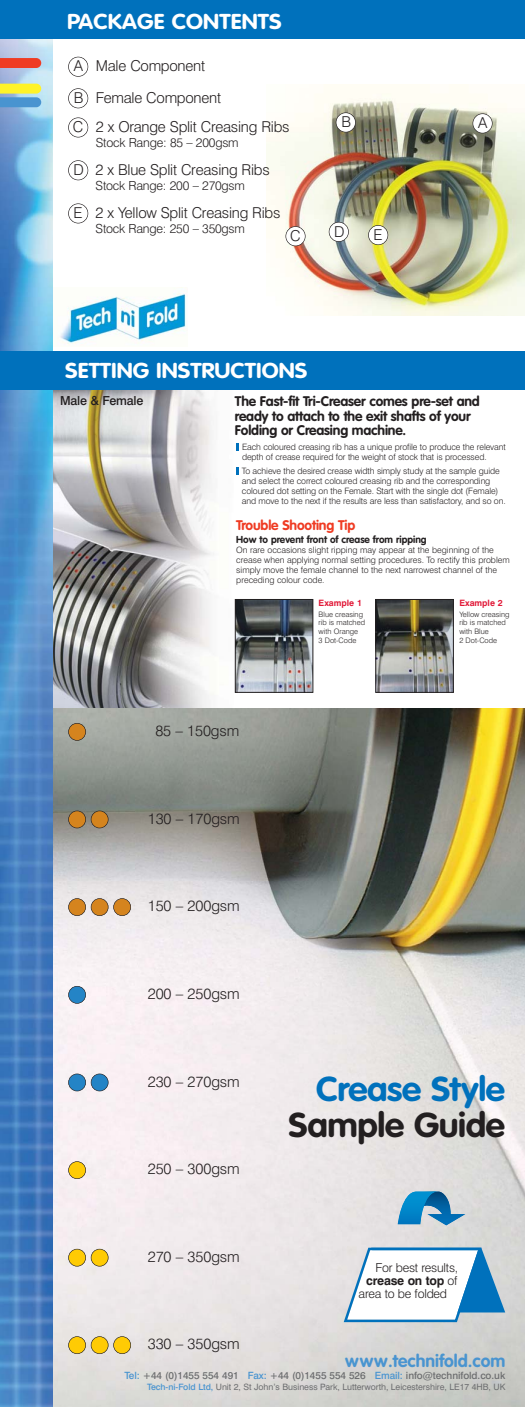
<style>
.page{position:relative;width:525px;height:1407px;background:#fff}
.page>*{position:absolute;margin:0;border:0;box-sizing:border-box;transform-origin:0 0}
.t1{font:700 34px "VAG Rounded";letter-spacing:-.01em;color:#0071bc;scale:1.05 1}
.t2{font:700 34px "VAG Rounded";letter-spacing:-.01em;color:#231f20;scale:1.05 1}
.t3{font:700 21.25px "VAG Rounded";color:#fff;scale:1.1 1}
.t4{font:700 17.5px "VAG Rounded";color:#4994d0}
.t5{font:300 15px/31.2px "Swiss 721 BT";letter-spacing:-.015em;color:#231f20}
.t6{font:700 13.75px/14.4px "VAG Rounded";letter-spacing:-.01em;color:#231f20}
.t7{font:700 13.75px "VAG Rounded";letter-spacing:-.01em;color:#ef3b23}
.t8{font:300 12.5px "Swiss 721 BT";letter-spacing:-.015em;color:#231f20}
.t9{font:500 12.5px "Swiss 721 BT";letter-spacing:-.015em;color:#231f20}
.t10{font:300 12.38px "Swiss 721 BT";letter-spacing:-.02em;color:#231f20}
.t11{font:700 12.38px "Swiss 721 BT";letter-spacing:-.02em;color:#231f20}
.t12{font:500 10px "Swiss 721 BT";letter-spacing:-.005em;color:#6d6e70}
.t13{font:700 10px "VAG Rounded";color:#231f20}
.t14{font:300 8.75px/10px "Swiss 721 BT";letter-spacing:-.01em;color:#231f20}
.t15{font:8.75px "Swiss 721 BT";letter-spacing:-.005em;color:#6d6e70}
.t16{font:700 8.75px "Swiss 721 BT";color:#e11837}
.t17{font:300 7.5px/8.8px "Swiss 721 BT";color:#231f20}
.s1{font-weight:300}
.s2{font-weight:500;color:#4994d0}
.s3{color:#4994d0}
</style>
<div class="page">
<img style="left:266px;top:85px;width:258px;height:230px">
<img style="left:53px;top:390px;width:182px;height:319px">
<img style="left:60px;top:293px;width:126px;height:52px">
<div style="left:68px;top:57px;width:20px;height:20px;border:1px solid #231f20;border-radius:50%"></div>
<img style="left:53px;top:709px;width:471px;height:698px">
<img style="left:0;top:38px;width:53px;height:1369px">
<div style="left:0;top:351px;width:524px;height:39px;background:#0071bc"></div>
<div style="left:0;top:0;width:524px;height:38px;background:#0071bc"></div>
<div style="left:69px;top:1074px;width:17px;height:17px;background:#2484c6;border-radius:50%"></div>
<div style="left:68px;top:1073px;width:18px;height:18px;border:1px solid #231f20;border-radius:50%"></div>
<div style="left:91px;top:1074px;width:17px;height:17px;background:#2484c6;border-radius:50%"></div>
<div style="left:91px;top:1073px;width:17px;height:18px;border:1px solid #231f20;border-radius:50%"></div>
<div style="left:69px;top:1161px;width:17px;height:17px;background:#ffcb04;border-radius:50%"></div>
<div style="left:68px;top:1161px;width:18px;height:18px;border:1px solid #231f20;border-radius:50%"></div>
<div style="left:69px;top:1249px;width:17px;height:17px;background:#ffcb04;border-radius:50%"></div>
<div style="left:68px;top:1249px;width:18px;height:17px;border:1px solid #231f20;border-radius:50%"></div>
<div style="left:91px;top:1249px;width:17px;height:17px;background:#ffcb04;border-radius:50%"></div>
<div style="left:91px;top:1249px;width:17px;height:17px;border:1px solid #231f20;border-radius:50%"></div>
<div style="left:69px;top:1336px;width:17px;height:17px;background:#ffcb04;border-radius:50%"></div>
<div style="left:68px;top:1336px;width:18px;height:18px;border:1px solid #231f20;border-radius:50%"></div>
<div style="left:91px;top:1336px;width:17px;height:17px;background:#ffcb04;border-radius:50%"></div>
<div style="left:91px;top:1336px;width:17px;height:18px;border:1px solid #231f20;border-radius:50%"></div>
<div style="left:114px;top:1336px;width:17px;height:17px;background:#ffcb04;border-radius:50%"></div>
<div style="left:113px;top:1336px;width:18px;height:18px;border:1px solid #231f20;border-radius:50%"></div>
<div style="left:69px;top:723px;width:17px;height:17px;background:#d5841e;border-radius:50%"></div>
<div style="left:68px;top:723px;width:18px;height:18px;border:1px solid #231f20;border-radius:50%"></div>
<div style="left:69px;top:811px;width:17px;height:17px;background:#d5841e;border-radius:50%"></div>
<div style="left:68px;top:810px;width:18px;height:18px;border:1px solid #231f20;border-radius:50%"></div>
<div style="left:91px;top:811px;width:17px;height:17px;background:#d5841e;border-radius:50%"></div>
<div style="left:91px;top:810px;width:17px;height:18px;border:1px solid #231f20;border-radius:50%"></div>
<div style="left:69px;top:898px;width:17px;height:18px;background:#d5841e;border-radius:50%"></div>
<div style="left:68px;top:898px;width:18px;height:18px;border:1px solid #231f20;border-radius:50%"></div>
<div style="left:91px;top:898px;width:17px;height:18px;background:#d5841e;border-radius:50%"></div>
<div style="left:91px;top:898px;width:17px;height:18px;border:1px solid #231f20;border-radius:50%"></div>
<div style="left:114px;top:898px;width:17px;height:18px;background:#d5841e;border-radius:50%"></div>
<div style="left:113px;top:898px;width:18px;height:18px;border:1px solid #231f20;border-radius:50%"></div>
<div style="left:68px;top:88px;width:20px;height:20px;border:1px solid #231f20;border-radius:50%"></div>
<div style="left:68px;top:117px;width:20px;height:20px;border:1px solid #231f20;border-radius:50%"></div>
<div style="left:68px;top:160px;width:20px;height:20px;border:1px solid #231f20;border-radius:50%"></div>
<div style="left:68px;top:203px;width:20px;height:20px;border:1px solid #231f20;border-radius:50%"></div>
<div style="left:472px;top:114px;width:20px;height:19px;background:#fff;border-radius:50%"></div>
<div style="left:472px;top:113px;width:20px;height:20px;border:1px solid #231f20;border-radius:50%"></div>
<div style="left:336px;top:113px;width:19px;height:19px;background:#fff;border-radius:50%"></div>
<div style="left:335px;top:112px;width:20px;height:20px;border:1px solid #231f20;border-radius:50%"></div>
<div style="left:286px;top:226px;width:19px;height:20px;background:#fff;border-radius:50%"></div>
<div style="left:285px;top:226px;width:20px;height:20px;border:1px solid #231f20;border-radius:50%"></div>
<div style="left:329px;top:222px;width:19px;height:20px;background:#fff;border-radius:50%"></div>
<div style="left:328px;top:222px;width:20px;height:20px;border:1px solid #231f20;border-radius:50%"></div>
<div style="left:368px;top:225px;width:20px;height:20px;background:#fff;border-radius:50%"></div>
<div style="left:368px;top:225px;width:20px;height:20px;border:1px solid #231f20;border-radius:50%"></div>
<div style="left:69px;top:986px;width:17px;height:17px;background:#2484c6;border-radius:50%"></div>
<div style="left:68px;top:986px;width:18px;height:17px;border:1px solid #231f20;border-radius:50%"></div>
<svg style="left:236px;top:467px;width:2px;height:7px"></svg>
<svg style="left:236px;top:443px;width:2px;height:7px"></svg>
<img style="left:237px;top:601px;width:74px;height:90px">
<div style="left:235px;top:599px;width:78px;height:94px;border:1px solid #231f20"></div>
<img style="left:377px;top:601px;width:74px;height:90px">
<div style="left:375px;top:599px;width:78px;height:94px;border:1px solid #231f20"></div>
<svg style="left:343px;top:1247px;width:162px;height:75px"></svg>
<svg style="left:397px;top:1191px;width:68px;height:34px;background:#5fa1c7"></svg>
<svg style="left:0;top:58px;width:41px;height:10px"></svg>
<svg style="left:0;top:84px;width:41px;height:23px"></svg>
<h2 class="t3" style="left:67px;top:12px;width:196px">PACKAGE CONTENTS</h2>
<h3 class="t5" style="left:74px;top:52px;width:149px">A Male Component<br>B Female Component</h3>
<h3 class="t5" style="left:96px;top:112px;width:195px">2 x Orange Split Creasing Ribs</h3>
<h3 class="t8" style="left:96px;top:138px;width:144px">Stock Range: 85 – 200gsm</h3>
<h3 class="t5" style="left:96px;top:156px;width:175px">2 x Blue Split Creasing Ribs</h3>
<h3 class="t8" style="left:96px;top:181px;width:151px">Stock Range: 200 – 270gsm</h3>
<h3 class="t5" style="left:96px;top:199px;width:186px">2 x Yellow Split Creasing Ribs</h3>
<h3 class="t8" style="left:96px;top:224px;width:151px">Stock Range: 250 – 350gsm</h3>
<h3 class="t5" style="left:341px;top:108px;width:11px">B</h3>
<h3 class="t5" style="left:477px;top:109px;width:11px">A</h3>
<h3 class="t5" style="left:73px;top:113px;width:12px">C</h3>
<h3 class="t5" style="left:74px;top:156px;width:12px">D</h3>
<h3 class="t5" style="left:73px;top:199px;width:11px">E</h3>
<h3 class="t5" style="left:290px;top:222px;width:12px">C</h3>
<h3 class="t5" style="left:334px;top:217px;width:12px">D</h3>
<h3 class="t5" style="left:373px;top:221px;width:11px">E</h3>
<h2 class="t3" style="left:65px;top:362px;width:221px">SETTING INSTRUCTIONS</h2>
<h3 class="t9" style="left:60px;top:396px;width:85px">Male &amp; Female</h3>
<h3 class="t6" style="left:235px;top:395px;width:246px">The Fast-fit Tri-Creaser comes pre-set and ready to attach to the exit shafts of your<br>Folding or Creasing machine.</h3>
<p class="t14" style="left:242px;top:443px;width:265px">Each coloured creasing rib has a unique profile to produce the relevant depth of crease required for the weight of stock that is processed.</p>
<p class="t14" style="left:242px;top:467px;width:265px">To achieve the desired crease width simply study at the sample guide and select the correct coloured creasing rib and the corresponding coloured dot setting on the Female. Start with the single dot (Female) and move to the next if the results are less than satisfactory, and so on.</p>
<h3 class="t7" style="left:236px;top:519px;width:120px">Trouble Shooting Tip</h3>
<p class="t13" style="left:236px;top:535px;width:192px">How to prevent front of crease from ripping</p>
<p class="t14" style="left:236px;top:546px;width:275px">On rare occasions slight ripping may appear at the beginning of the crease when applying normal setting procedures. To rectify this problem simply move the female channel to the next narrowest channel of the preceding colour code.</p>
<p class="t16" style="left:318px;top:600px;width:45px">Example 1</p>
<p class="t17" style="left:318px;top:610px;width:48px">Blue creasing rib is matched with Orange<br>3 Dot-Code</p>
<p class="t16" style="left:459px;top:600px;width:45px">Example 2</p>
<p class="t17" style="left:459px;top:610px;width:51px">Yellow creasing rib is matched with Blue<br>2 Dot-Code</p>
<h3 class="t5" style="left:155px;top:716px;width:85px">85 – 150gsm</h3>
<h3 class="t5" style="left:148px;top:804px;width:93px">130 – 170gsm</h3>
<h3 class="t5" style="left:148px;top:892px;width:93px">150 – 200gsm</h3>
<h3 class="t5" style="left:148px;top:979px;width:93px">200 – 250gsm</h3>
<h3 class="t5" style="left:148px;top:1067px;width:93px">230 – 270gsm</h3>
<h3 class="t5" style="left:148px;top:1155px;width:93px">250 – 300gsm</h3>
<h3 class="t5" style="left:148px;top:1242px;width:93px">270 – 350gsm</h3>
<h1 class="t1" style="left:316px;top:1074px;width:181px">Crease Style</h1>
<h1 class="t2" style="left:288px;top:1111px;width:207px">Sample Guide</h1>
<h3 class="t10" style="left:375px;top:1263px;width:84px">For best results,</h3>
<h3 class="t11" style="left:366px;top:1276px;width:93px">crease on top <span class="s1">of</span></h3>
<h3 class="t10" style="left:358px;top:1289px;width:90px">area to be folded</h3>
<h3 class="t5" style="left:148px;top:1330px;width:93px">330 – 350gsm</h3>
<h3 class="t4" style="left:345px;top:1353px;width:162px">www.technifold.com</h3>
<p class="t15" style="left:147px;top:1384px;width:359px"><span class="s2">Tech-ni-Fold Ltd,</span> Unit 2, St John’s Business Park, Lutterworth, Leicestershire, LE17 4HB, UK</p>
<p class="t12" style="left:124px;top:1372px;width:382px"><span class="s3">Tel:</span> +44 (0)1455 554 491 <span class="s3">Fax:</span> +44 (0)1455 554 526 <span class="s3">Email:</span> info@technifold.co.uk</p>
</div>
